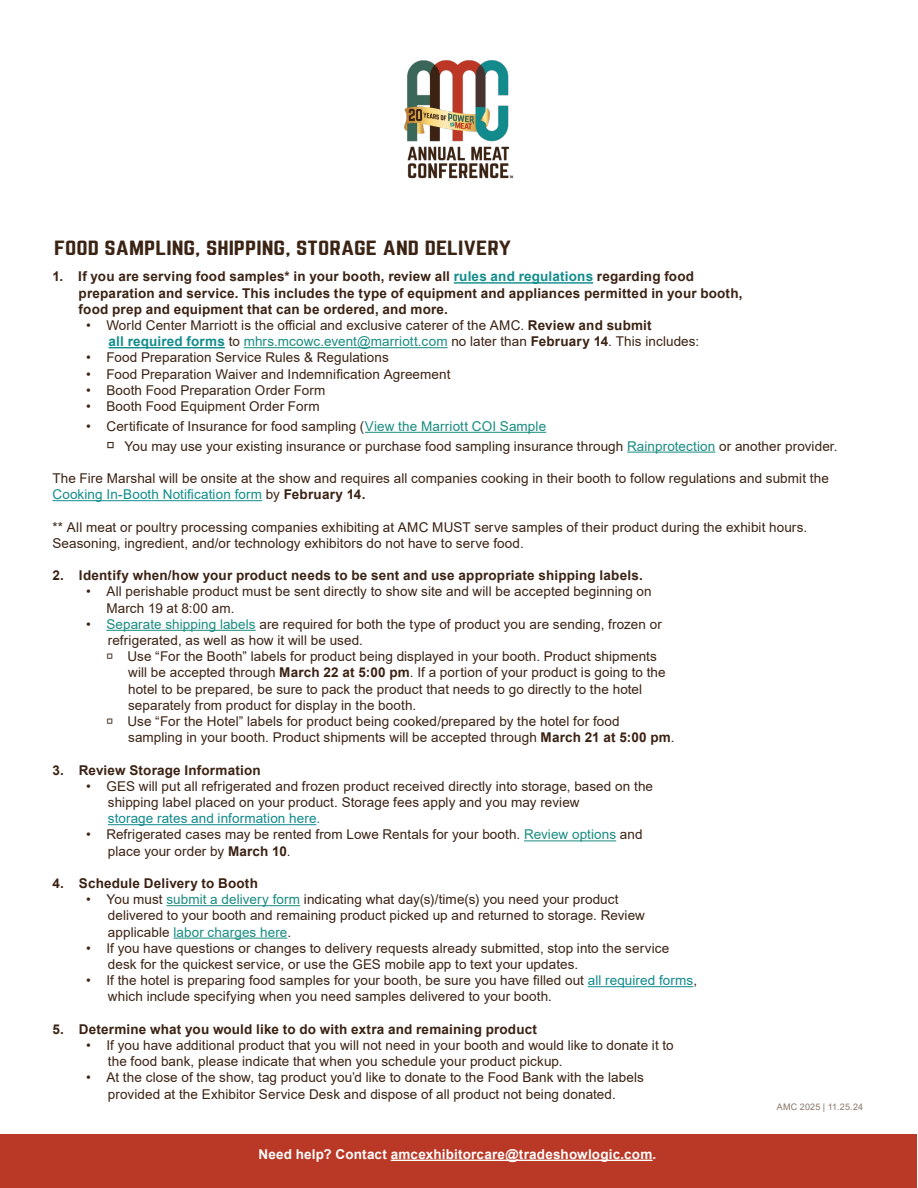
<style>
.page{position:relative;width:918px;height:1188px;background:#fff}
.page>*{position:absolute;margin:0;border:0;box-sizing:border-box;transform-origin:0 0}
.t1{font:18px "Norwester";color:#3c2415;scale:1.25 1}
.Body_Copy{font:13.5px/16.2px "Arial";letter-spacing:.005em;color:#3b2213}
.Body_Copy-2{font:700 13.5px "Arial";letter-spacing:.015em;color:#3b2213}
.Body_Copy-3{font:13.5px "Arial";letter-spacing:.005em;color:#188c81}
.t2{font:700 13.5px "Arial";letter-spacing:.015em;color:#fff}
.Body_Copy-4{font:13.5px "Arial";letter-spacing:.005em;color:#10898c}
.t3{font:9px "Arial";letter-spacing:.02em;color:#887569}
.s1{color:#128c8c}
.s2{font-weight:700}
.s3{font-weight:700;color:#128c8c}
.s4{color:#3b2213}
.s5{font-weight:700;color:#3b2213}
.s6{color:#188c81}
.s7{font-family:"Trebuchet MS";font-size:16.5px}
.s8{font-family:"Trebuchet MS"}
.s9{color:#10898c}
</style>
<div class="page">
<hr style="left:454px;top:282px;width:139px;height:2px;background:#128c8c">
<hr style="left:109px;top:347px;width:116px;height:1px;background:#128c8c">
<hr style="left:244px;top:347px;width:204px;height:1px;background:#188c81">
<hr style="left:365px;top:432px;width:181px;height:1px;background:#188c81">
<hr style="left:627px;top:452px;width:88px;height:1px;background:#188c81">
<hr style="left:52px;top:500px;width:210px;height:1px;background:#128c8c">
<hr style="left:106px;top:630px;width:150px;height:1px;background:#188c81">
<hr style="left:108px;top:824px;width:208px;height:1px;background:#10898c">
<hr style="left:524px;top:840px;width:92px;height:1px;background:#188c81">
<hr style="left:166px;top:905px;width:134px;height:1px;background:#188c81">
<hr style="left:173px;top:938px;width:114px;height:1px;background:#188c81">
<hr style="left:588px;top:986px;width:105px;height:1px;background:#10898c">
<div style="left:1px;top:1134px;width:916px;height:53px;background:#ba3826"></div>
<img style="left:404px;top:60px;width:110px;height:119px">
<hr style="left:391px;top:1160px;width:262px;height:1px;background:#fff">
<p class="t1" style="left:54px;top:239px;width:367px">FOOD SAMPLING, SHIPPING, STORAGE AND DELIVERY</p>
<p class="Body_Copy-2" style="left:52px;top:267px;width:643px">1. If you are serving food samples* in your booth, review all <span class="s1">rules and regulations</span> regarding food</p>
<p class="Body_Copy-2" style="left:79px;top:283px;width:665px">preparation and service. This includes the type of equipment and appliances permitted in your booth,</p>
<p class="Body_Copy-2" style="left:79px;top:300px;width:371px">food prep and equipment that can be ordered, and more.</p>
<p class="Body_Copy" style="left:86px;top:317px;width:567px">• World Center Marriott is the official and exclusive caterer of the AMC. <span class="s2">Review and submit</span></p>
<p class="Body_Copy-3" style="left:109px;top:332px;width:592px"><span class="s3">all required forms</span> <span class="s4">to</span> mhrs.mcowc.event@marriott.com <span class="s4">no later than</span> <span class="s5">February 14</span><span class="s4">. This includes:</span></p>
<p class="Body_Copy" style="left:86px;top:350px;width:304px">• Food Preparation Service Rules &amp; Regulations</p>
<p class="Body_Copy" style="left:86px;top:366px;width:366px">• Food Preparation Waiver and Indemnification Agreement</p>
<p class="Body_Copy" style="left:86px;top:382px;width:241px">• Booth Food Preparation Order Form</p>
<p class="Body_Copy" style="left:86px;top:398px;width:235px">• Booth Food Equipment Order Form</p>
<p class="Body_Copy" style="left:86px;top:418px;width:462px">• Certificate of Insurance for food sampling (<span class="s6">View the Marriott COI Sample</span></p>
<p class="Body_Copy" style="left:106px;top:438px;width:733px"><span class="s7">Ò</span> You may use your existing insurance or purchase food sampling insurance through <span class="s6">Rainprotection</span> or another provider.</p>
<p class="Body_Copy" style="left:52px;top:470px;width:778px">The Fire Marshal will be onsite at the show and requires all companies cooking in their booth to follow regulations and submit the<br><span class="s1">Cooking In-Booth Notification form</span> by <span class="s2">February 14.</span></p>
<p class="Body_Copy" style="left:52px;top:519px;width:756px">** All meat or poultry processing companies exhibiting at AMC MUST serve samples of their product during the exhibit hours.<br>Seasoning, ingredient, and/or technology exhibitors do not have to serve food.</p>
<p class="Body_Copy-2" style="left:52px;top:566px;width:592px">2. Identify when/how your product needs to be sent and use appropriate shipping labels.</p>
<p class="Body_Copy" style="left:86px;top:584px;width:567px">• All perishable product must be sent directly to show site and will be accepted beginning on</p>
<p class="Body_Copy" style="left:106px;top:600px;width:130px">March 19 at 8:00 am.</p>
<p class="Body_Copy" style="left:86px;top:616px;width:577px">• <span class="s6">Separate shipping labels</span> are required for both the type of product you are sending, frozen or</p>
<p class="Body_Copy" style="left:108px;top:632px;width:257px">refrigerated, as well as how it will be used.</p>
<p class="Body_Copy" style="left:106px;top:648px;width:552px"><span class="s8">Ò</span> Use “For the Booth” labels for product being displayed in your booth. Product shipments</p>
<p class="Body_Copy" style="left:128px;top:665px;width:539px">will be accepted through <span class="s2">March 22 at 5:00 pm</span>. If a portion of your product is going to the</p>
<p class="Body_Copy" style="left:128px;top:681px;width:516px">hotel to be prepared, be sure to pack the product that needs to go directly to the hotel</p>
<p class="Body_Copy" style="left:128px;top:697px;width:290px">separately from product for display in the booth.</p>
<p class="Body_Copy" style="left:106px;top:713px;width:515px"><span class="s8">Ò</span> Use “For the Hotel” labels for product being cooked/prepared by the hotel for food</p>
<p class="Body_Copy" style="left:128px;top:729px;width:548px">sampling in your booth. Product shipments will be accepted through <span class="s2">March 21 at 5:00 pm</span>.</p>
<p class="Body_Copy-2" style="left:52px;top:760px;width:210px">3. Review Storage Information</p>
<p class="Body_Copy" style="left:86px;top:778px;width:568px">• GES will put all refrigerated and frozen product received directly into storage, based on the</p>
<p class="Body_Copy" style="left:108px;top:794px;width:473px">shipping label placed on your product. Storage fees apply and you may review</p>
<p class="Body_Copy-4" style="left:108px;top:809px;width:214px">storage rates and information here.</p>
<p class="Body_Copy" style="left:86px;top:827px;width:558px">• Refrigerated cases may be rented from Lowe Rentals for your booth. <span class="s6">Review options</span> and</p>
<p class="Body_Copy" style="left:108px;top:843px;width:184px">place your order by <span class="s2">March 10</span>.</p>
<p class="Body_Copy-2" style="left:52px;top:874px;width:207px">4. Schedule Delivery to Booth</p>
<p class="Body_Copy" style="left:86px;top:891px;width:534px">• You must <span class="s6">submit a delivery form</span> indicating what day(s)/time(s) you need your product</p>
<p class="Body_Copy" style="left:108px;top:908px;width:539px">delivered to your booth and remaining product picked up and returned to storage. Review</p>
<p class="Body_Copy-3" style="left:108px;top:923px;width:185px"><span class="s4">applicable</span> labor charges here<span class="s4">.</span></p>
<p class="Body_Copy" style="left:86px;top:940px;width:585px">• If you have questions or changes to delivery requests already submitted, stop into the service</p>
<p class="Body_Copy" style="left:108px;top:956px;width:472px">desk for the quickest service, or use the GES mobile app to text your updates.</p>
<p class="Body_Copy" style="left:86px;top:972px;width:612px">• If the hotel is preparing food samples for your booth, be sure you have filled out <span class="s9">all required forms</span>,</p>
<p class="Body_Copy" style="left:108px;top:989px;width:446px">which include specifying when you need samples delivered to your booth.</p>
<p class="Body_Copy-2" style="left:52px;top:1020px;width:486px">5. Determine what you would like to do with extra and remaining product</p>
<p class="Body_Copy" style="left:86px;top:1037px;width:589px">• If you have additional product that you will not need in your booth and would like to donate it to</p>
<p class="Body_Copy" style="left:108px;top:1053px;width:456px">the food bank, please indicate that when you schedule your product pickup.</p>
<p class="Body_Copy" style="left:86px;top:1070px;width:559px">• At the close of the show, tag product you’d like to donate to the Food Bank with the labels</p>
<p class="Body_Copy" style="left:108px;top:1086px;width:509px">provided at the Exhibitor Service Desk and dispose of all product not being donated.</p>
<p class="t3" style="left:777px;top:1101px;width:88px">AMC 2025 | 11.25.24</p>
<p class="t2" style="left:258px;top:1145px;width:399px">Need help? Contact amcexhibitorcare@tradeshowlogic.com.</p>
</div>
